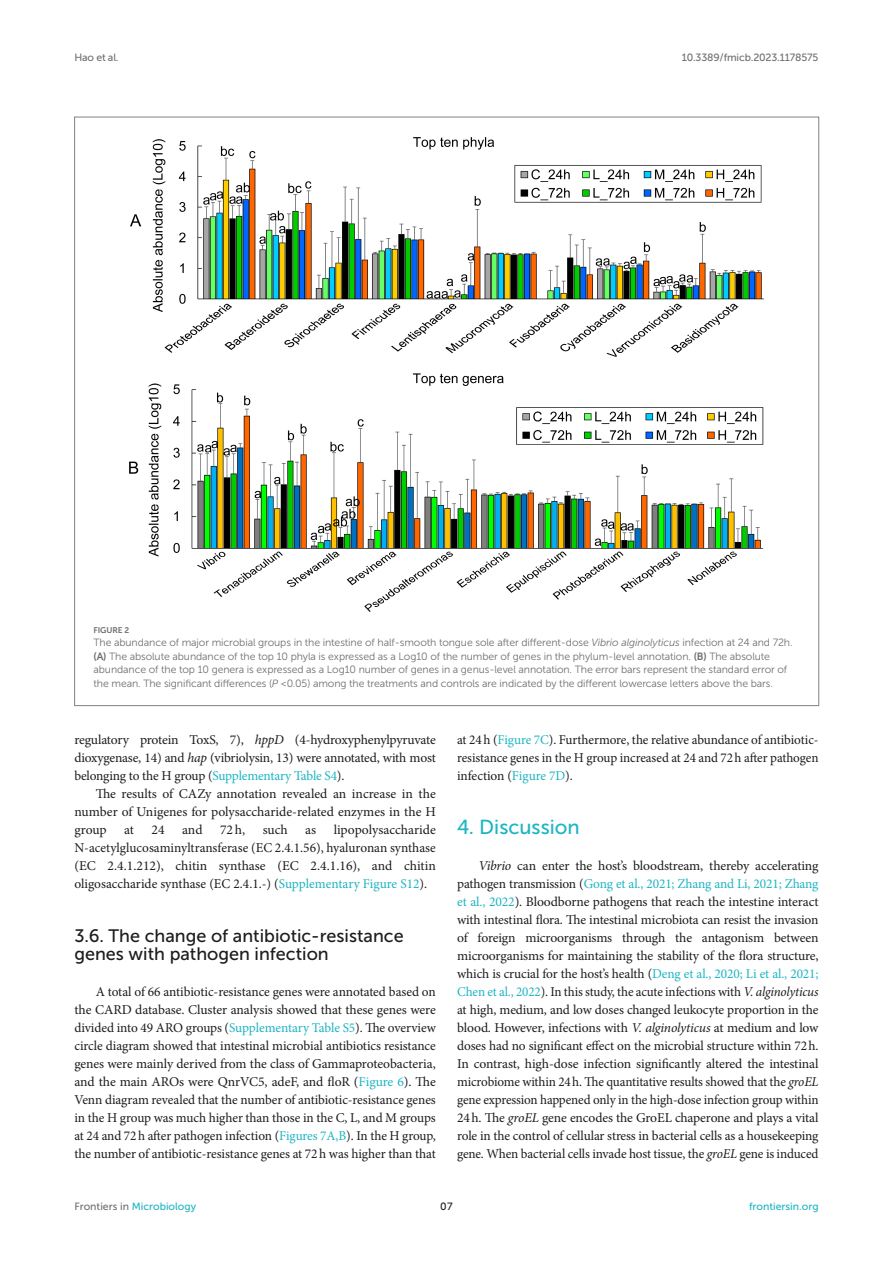
<style>
.page{position:relative;width:893px;height:1263px;background:#fff}
.page>*{position:absolute;margin:0;border:0;box-sizing:border-box;transform-origin:0 0}
.HEAD_1{font:20.25px "Museo Sans 500";color:#1db5c3}
.HEAD_2{font:18px/18px "Museo Sans 500";color:#1b1c1b}
.TEXT_FLUSH{font:13.5px/18px "Minion Pro";letter-spacing:-.01em;color:#1b1c1b;text-align:justify}
.TEXT{font:13.5px/18px "Minion Pro";letter-spacing:-.005em;color:#1b1c1b;text-align:justify}
.FIG_LEG{font:10.5px/13.5px "Museo Sans 300";letter-spacing:-.01em;color:#706f70}
.t1{font:10.5px "Museo Sans 500";color:#1db5c3}
.t2{font:10.5px "Museo Sans 500";letter-spacing:-.015em;color:#706f70}
.t3{font:10.5px "Museo Sans 500";color:#1b1c1b}
.FIG_HD{font:8.25px "Museo Sans 700";letter-spacing:-.01em;color:#706f70}
.s1{font-style:italic}
.s2{font-family:"Museo Sans 700"}
.s3{color:#1db5c3}
.s4{color:#706f70}
</style>
<div class="page">
<img style="left:129px;top:137px;width:635px;height:475px">
<p class="t2" style="left:74px;top:51px;width:46px">Hao et al.</p>
<p class="t2" style="left:682px;top:51px;width:138px">10.3389/fmicb.2023.1178575</p>
<p class="FIG_HD" style="left:94px;top:625px;width:37px">FIGURE 2</p>
<p class="FIG_LEG" style="left:94px;top:636px;width:701px">The abundance of major microbial groups in the intestine of half-smooth tongue sole after different-dose <span class="s1">Vibrio alginolyticus</span> infection at 24 and 72 h. <span class="s2">(A)</span> The absolute abundance of the top 10 phyla is expressed as a Log10 of the number of genes in the phylum-level annotation. <span class="s2">(B)</span> The absolute abundance of the top 10 genera is expressed as a Log10 number of genes in a genus-level annotation. The error bars represent the standard error of the mean. The significant differences (<span class="s1">P</span> &lt; 0.05) among the treatments and controls are indicated by the different lowercase letters above the bars.</p>
<p class="TEXT" style="left:74px;top:731px;width:363px">regulatory protein ToxS, 7), <span class="s1">hppD</span> (4-hydroxyphenylpyruvate dioxygenase, 14) and <span class="s1">hap</span> (vibriolysin, 13) were annotated, with most belonging to the H group (<span class="s3">Supplementary Table S4</span>).</p>
<p class="TEXT" style="left:74px;top:785px;width:363px;text-indent:21px">The results of CAZy annotation revealed an increase in the number of Unigenes for polysaccharide-related enzymes in the H group</p>
<p class="TEXT" style="left:74px;top:821px;width:363px;text-indent:259px">lipopolysaccharide N-acetylglucosaminyltransferase (EC 2.4.1.56), hyaluronan synthase (EC 2.4.1.212), chitin synthase (EC 2.4.1.16), and chitin oligosaccharide synthase (EC 2.4.1.-) (<span class="s3">Supplementary Figure S12</span>).</p>
<p class="HEAD_2" style="left:74px;top:927px;width:331px">3.6. The change of antibiotic-resistance genes with pathogen infection</p>
<p class="TEXT_FLUSH" style="left:74px;top:983px;width:363px;text-indent:21px">A total of 66 antibiotic-resistance genes were annotated based on the CARD database. Cluster analysis showed that these genes were divided into 49 ARO groups (<span class="s3">Supplementary Table S5</span>). The overview circle diagram showed that intestinal microbial antibiotics resistance genes were mainly derived from the class of Gammaproteobacteria, and the main AROs were QnrVC5, adeF, and floR (<span class="s3">Figure 6</span>). The Venn diagram revealed that the number of antibiotic-resistance genes in the H group was much higher than those in the C, L, and M groups at 24 and 72h after pathogen infection (<span class="s3">Figures 7A,B</span>). In the H group, the number of antibiotic-resistance genes at 72h was higher than that</p>
<p class="TEXT" style="left:124px;top:821px;width:11px">at</p>
<p class="TEXT" style="left:152px;top:821px;width:15px">24</p>
<p class="TEXT" style="left:182px;top:821px;width:22px">and</p>
<p class="TEXT" style="left:220px;top:821px;width:27px">72h,</p>
<p class="TEXT" style="left:263px;top:821px;width:27px">such</p>
<p class="TEXT" style="left:305px;top:821px;width:12px">as</p>
<p class="TEXT_FLUSH" style="left:457px;top:731px;width:363px">at 24h (<span class="s3">Figure 7C</span>). Furthermore, the relative abundance of antibiotic&shy;resistance genes in the H group increased at 24 and 72h after pathogen infection (<span class="s3">Figure 7D</span>).</p>
<p class="HEAD_1" style="left:457px;top:816px;width:124px">4. Discussion</p>
<p class="TEXT_FLUSH" style="left:457px;top:857px;width:363px;text-indent:21px"><span class="s1">Vibrio</span> can enter the host’s bloodstream, thereby accelerating pathogen transmission (<span class="s3">Gong et al., 2021; Zhang and Li, 2021; Zhang et al., 2022</span>). Bloodborne pathogens that reach the intestine interact with intestinal flora. The intestinal microbiota can resist the invasion of foreign microorganisms through the antagonism between microorganisms for maintaining the stability of the flora structure, which is crucial for the host’s health (<span class="s3">Deng et al., 2020; Li et al., 2021; Chen et al., 2022</span>). In this study, the acute infections with <span class="s1">V. alginolyticus </span>at high, medium, and low doses changed leukocyte proportion in the blood. However, infections with <span class="s1">V. alginolyticus</span> at medium and low doses had no significant effect on the microbial structure within 72h.<br>In contrast, high-dose infection significantly altered the intestinal microbiome within 24h. The quantitative results showed that the <span class="s1">groEL </span>gene expression happened only in the high-dose infection group within 24h. The <span class="s1">groEL</span> gene encodes the GroEL chaperone and plays a vital role in the control of cellular stress in bacterial cells as a housekeeping gene. When bacterial cells invade host tissue, the <span class="s1">groEL</span> gene is induced</p>
<p class="t1" style="left:74px;top:1200px;width:123px"><span class="s4">Frontiers in</span> Microbiology</p>
<p class="t3" style="left:440px;top:1200px;width:14px">07</p>
<p class="t1" style="left:749px;top:1200px;width:71px">frontiersin.org</p>
</div>
